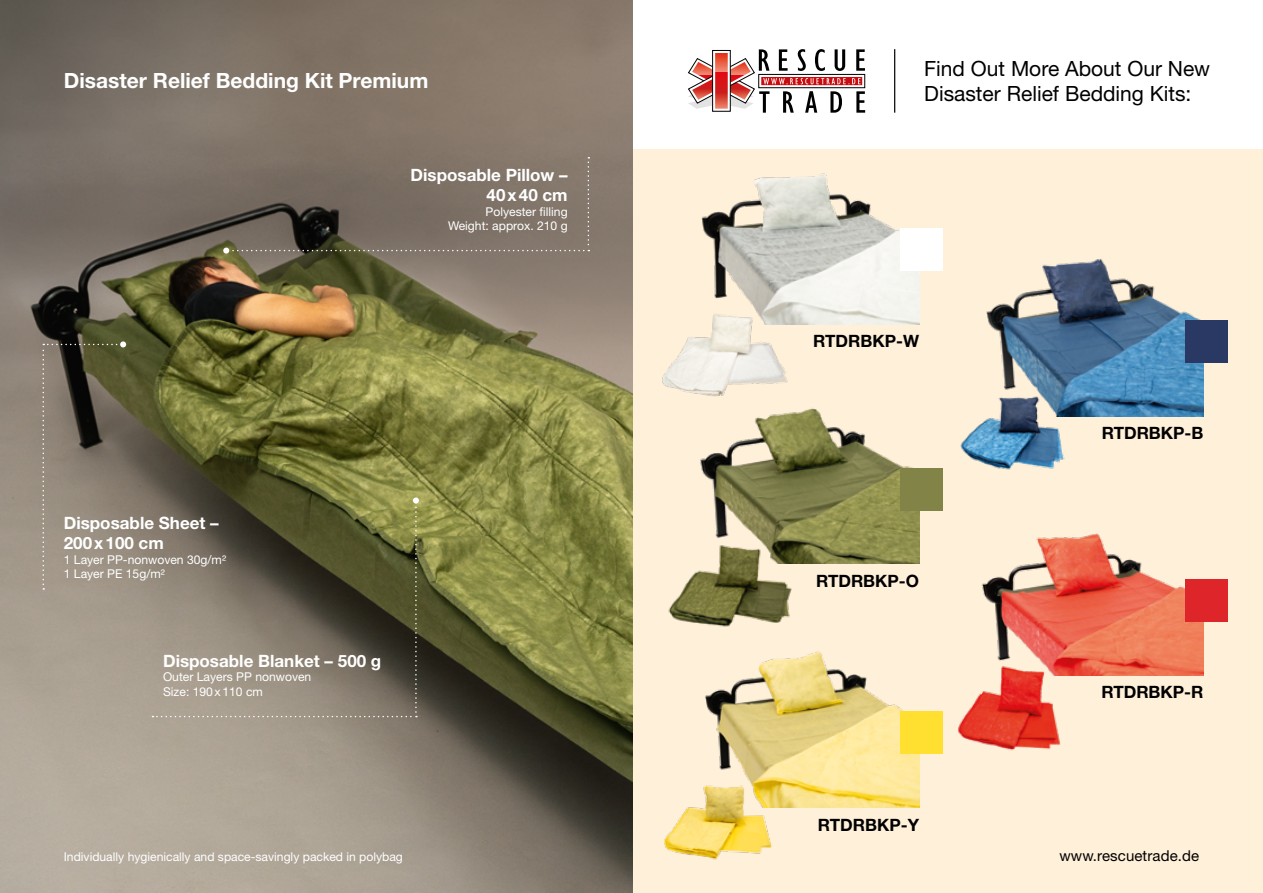
<style>
.page{position:relative;width:1263px;height:893px;background:#fff}
.page>*{position:absolute;margin:0;border:0;box-sizing:border-box;transform-origin:0 0}
.t1{font:21px/25.2px "Helvetica Neue LT Pro";color:#000}
.t2{font:700 21px "Helvetica Neue LT Pro";color:#fff}
.t3{font:700 16.95px/20.4px "Helvetica Neue LT Pro";color:#fff;text-align:right}
.t4{font:700 16.95px "Helvetica Neue LT Pro";color:#000}
.t5{font:15px "Helvetica Neue LT Pro";letter-spacing:.005em;color:#000}
.t6{font:12.15px/14.5px "Helvetica Neue LT Pro";color:#fff}
</style>
<div class="page">
<div style="left:631px;top:150px;width:632px;height:743px;background:#fff0da"></div>
<img style="left:0;top:0;width:632px;height:893px">
<svg style="left:223px;top:157px;width:366px;height:97px;background:#75695f"></svg>
<svg style="left:152px;top:497px;width:267px;height:220px;background:#706a56"></svg>
<svg style="left:43px;top:341px;width:83px;height:249px;background:#7d7466"></svg>
<hr style="left:894px;top:49px;width:1px;height:64px;background:#000">
<svg style="left:688px;top:49px;width:177px;height:64px"></svg>
<img style="left:675px;top:149px;width:244px;height:175px">
<img style="left:986px;top:258px;width:217px;height:158px">
<div style="left:1186px;top:320px;width:42px;height:42px;background:#293964"></div>
<div style="left:900px;top:229px;width:42px;height:42px;background:#fff"></div>
<img style="left:700px;top:418px;width:219px;height:146px">
<div style="left:900px;top:468px;width:42px;height:42px;background:#828447"></div>
<img style="left:982px;top:533px;width:221px;height:142px">
<div style="left:1185px;top:580px;width:42px;height:42px;background:#de252a"></div>
<img style="left:705px;top:651px;width:214px;height:157px">
<div style="left:900px;top:711px;width:42px;height:42px;background:#ffdf30"></div>
<img style="left:942px;top:374px;width:164px;height:115px">
<img style="left:929px;top:654px;width:168px;height:100px">
<img style="left:664px;top:760px;width:144px;height:100px">
<img style="left:668px;top:525px;width:150px;height:102px">
<img style="left:631px;top:288px;width:195px;height:130px">
<h1 class="t2" style="left:64px;top:68px;width:366px">Disaster Relief Bedding Kit Premium</h1>
<h2 class="t3" style="left:411px;top:164px;width:159px">Disposable Pillow –<br>40x40 cm</h2>
<p class="t6" style="left:448px;top:204px;width:121px;text-align:right">Polyester filling<br>Weight: approx. 210 g</p>
<h2 class="t3" style="left:64px;top:512px;width:156px;text-align:left">Disposable Sheet –<br>200x100 cm</h2>
<p class="t6" style="left:64px;top:552px;width:164px">1 Layer PP-nonwoven 30g/m²<br>1 Layer PE 15g/m²</p>
<h2 class="t3" style="left:163px;top:650px;width:220px">Disposable Blanket – 500 g</h2>
<p class="t6" style="left:163px;top:670px;width:150px">Outer Layers PP nonwoven<br>Size: 190x110 cm</p>
<p class="t6" style="left:64px;top:849px;width:341px">Individually hygienically and space-savingly packed in polybag</p>
<h1 class="t1" style="left:924px;top:55px;width:287px">Find Out More About Our New<br>Disaster Relief Bedding Kits:</h1>
<h2 class="t4" style="left:813px;top:331px;width:107px">RTDRBKP-W</h2>
<h2 class="t4" style="left:816px;top:570px;width:105px">RTDRBKP-O</h2>
<h2 class="t4" style="left:818px;top:814px;width:103px">RTDRBKP-Y</h2>
<h2 class="t4" style="left:1102px;top:422px;width:103px">RTDRBKP-B</h2>
<h2 class="t4" style="left:1101px;top:681px;width:104px">RTDRBKP-R</h2>
<p class="t5" style="left:1059px;top:847px;width:141px">www.rescuetrade.de</p>
</div>
